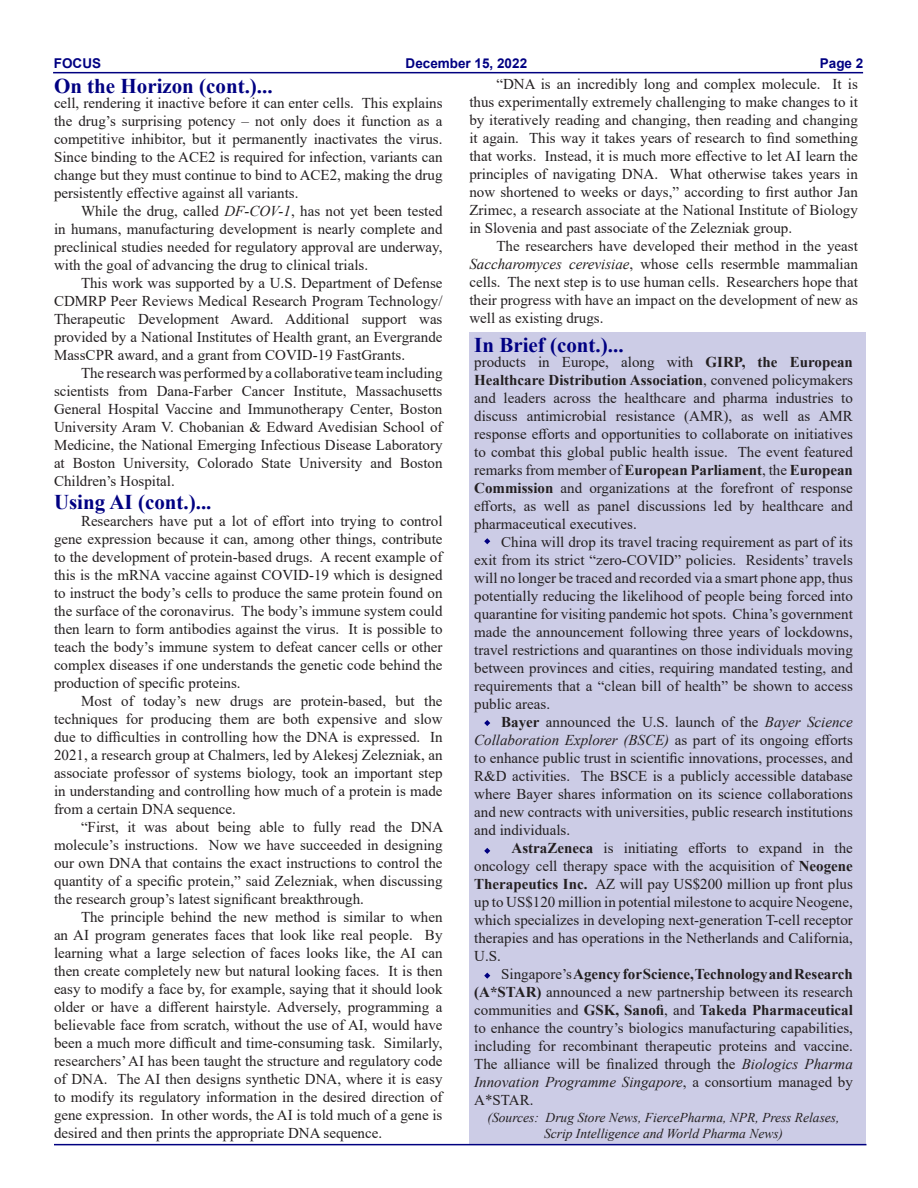
<style>
.page{position:relative;width:918px;height:1188px;background:#fff}
.page>*{position:absolute;margin:0;border:0;box-sizing:border-box;transform-origin:0 0}
.t1{font:700 21px "Times New Roman";color:#000082}
.t2{font:15px/18px "Times New Roman";color:#231f20;text-align:justify}
.t3{font:italic 13.5px/16.2px "Times New Roman";color:#231f20;text-align:center}
.t4{font:700 13.5px "Arial";color:#000082}
.s1{font-style:italic}
.s2{font-weight:700}
</style>
<div class="page">
<div style="left:469px;top:333px;width:396px;height:811px;background:#cccce6"></div>
<svg style="left:484px;top:848px;width:7px;height:6px"></svg>
<svg style="left:484px;top:538px;width:7px;height:7px"></svg>
<svg style="left:484px;top:972px;width:7px;height:7px"></svg>
<hr style="left:53px;top:72px;width:810px;height:1px;background:#000080">
<svg style="left:484px;top:720px;width:7px;height:6px"></svg>
<hr style="left:54px;top:1144px;width:812px;height:1px;background:#000080">
<p class="t4" style="left:54px;top:54px;width:49px">FOCUS</p>
<p class="t4" style="left:406px;top:54px;width:123px">December 15, 2022</p>
<p class="t4" style="left:820px;top:54px;width:45px">Page 2</p>
<p class="t1" style="left:54px;top:71px;width:220px">On the Horizon (cont.)...</p>
<p class="t2" style="left:54px;top:93px;width:390px">cell, rendering it inactive before it can enter cells. This explains the drug’s surprising potency – not only does it function as a competitive inhibitor, but it permanently inactivates the virus.<br>Since binding to the ACE2 is required for infection, variants can change but they must continue to bind to ACE2, making the drug persistently effective against all variants.</p>
<p class="t2" style="left:54px;top:201px;width:390px;text-indent:27px">While the drug, called <span class="s1">DF-COV-1</span>, has not yet been tested in humans, manufacturing development is nearly complete and preclinical studies needed for regulatory approval are underway, with the goal of advancing the drug to clinical trials.</p>
<p class="t2" style="left:54px;top:273px;width:390px;text-indent:27px">This work was supported by a U.S. Department of Defense CDMRP Peer Reviews Medical Research Program Technology/ Therapeutic Development Award. Additional support was provided by a National Institutes of Health grant, an Evergrande MassCPR award, and a grant from COVID-19 FastGrants.</p>
<p class="t2" style="left:54px;top:363px;width:390px;text-indent:27px">The research was performed by a collaborative team including scientists from Dana-Farber Cancer Institute, Massachusetts General Hospital Vaccine and Immunotherapy Center, Boston University Aram V. Chobanian &amp; Edward Avedisian School of Medicine, the National Emerging Infectious Disease Laboratory at Boston University, Colorado State University and Boston Children’s Hospital.</p>
<p class="t2" style="left:54px;top:512px;width:390px;text-indent:27px">Researchers have put a lot of effort into trying to control gene expression because it can, among other things, contribute to the development of protein-based drugs. A recent example of this is the mRNA vaccine against COVID-19 which is designed to instruct the body’s cells to produce the same protein found on the surface of the coronavirus. The body’s immune system could then learn to form antibodies against the virus. It is possible to teach the body’s immune system to defeat cancer cells or other complex diseases if one understands the genetic code behind the production of specific proteins.</p>
<p class="t2" style="left:54px;top:692px;width:390px;text-indent:27px">Most of today’s new drugs are protein-based, but the techniques for producing them are both expensive and slow due to difficulties in controlling how the DNA is expressed. In 2021, a research group at Chalmers, led by Alekesj Zelezniak, an associate professor of systems biology, took an important step in understanding and controlling how much of a protein is made from a certain DNA sequence.</p>
<p class="t2" style="left:54px;top:818px;width:391px;text-indent:27px">“First, it was about being able to fully read the DNA molecule’s instructions. Now we have succeeded in designing our own DNA that contains the exact instructions to control the quantity of a specific protein,” said Zelezniak, when discussing the research group’s latest significant breakthrough.</p>
<p class="t2" style="left:54px;top:908px;width:390px;text-indent:27px">The principle behind the new method is similar to when an AI program generates faces that look like real people. By learning what a large selection of faces looks like, the AI can then create completely new but natural looking faces. It is then easy to modify a face by, for example, saying that it should look older or have a different hairstyle. Adversely, programming a believable face from scratch, without the use of AI, would have been a much more difficult and time-consuming task. Similarly, researchers’ AI has been taught the structure and regulatory code of DNA. The AI then designs synthetic DNA, where it is easy to modify its regulatory information in the desired direction of gene expression. In other words, the AI is told much of a gene is desired and then prints the appropriate DNA sequence.</p>
<p class="t1" style="left:54px;top:486px;width:159px">Using AI (cont.)...</p>
<p class="t2" style="left:469px;top:74px;width:390px;text-indent:27px">“DNA is an incredibly long and complex molecule. It is thus experimentally extremely challenging to make changes to it by iteratively reading and changing, then reading and changing it again. This way it takes years of research to find something that works. Instead, it is much more effective to let AI learn the principles of navigating DNA. What otherwise takes years in now shortened to weeks or days,” according to first author Jan Zrimec, a research associate at the National Institute of Biology in Slovenia and past associate of the Zelezniak group.</p>
<p class="t2" style="left:469px;top:236px;width:390px;text-indent:27px">The researchers have developed their method in the yeast <span class="s1">Saccharomyces cerevisiae</span>, whose cells resermble mammalian cells. The next step is to use human cells. Researchers hope that their progress with have an impact on the development of new as well as existing drugs.</p>
<p class="t2" style="left:474px;top:353px;width:380px">products in Europe, along with <span class="s2">GIRP, the European Healthcare Distribution Association</span>, convened policymakers and leaders across the healthcare and pharma industries to discuss antimicrobial resistance (AMR), as well as AMR response efforts and opportunities to collaborate on initiatives to combat this global public health issue. The event featured remarks from member of <span class="s2">European Parliament</span>, the <span class="s2">European Commission</span> and organizations at the forefront of response efforts, as well as panel discussions led by healthcare and pharmaceutical executives.</p>
<p class="t2" style="left:474px;top:533px;width:380px;text-indent:27px">China will drop its travel tracing requirement as part of its exit from its strict “zero-COVID” policies. Residents’ travels will no longer be traced and recorded via a smart phone app, thus potentially reducing the likelihood of people being forced into quarantine for visiting pandemic hot spots. China’s government made the announcement following three years of lockdowns, travel restrictions and quarantines on those individuals moving between provinces and cities, requiring mandated testing, and requirements that a “clean bill of health” be shown to access public areas.</p>
<p class="t2" style="left:474px;top:713px;width:380px;text-indent:27px"><span class="s2">Bayer</span> announced the U.S. launch of the <span class="s1">Bayer Science Collaboration Explorer (BSCE)</span> as part of its ongoing efforts to enhance public trust in scientific innovations, processes, and R&amp;D activities. The BSCE is a publicly accessible database where Bayer shares information on its science collaborations and new contracts with universities, public research institutions and individuals.</p>
<p class="t2" style="left:474px;top:839px;width:380px;text-indent:37px"><span class="s2">AstraZeneca</span> is initiating efforts to expand in the oncology cell therapy space with the acquisition of <span class="s2">Neogene Therapeutics Inc.</span> AZ will pay US$200 million up front plus up to US$120 million in potential milestone to acquire Neogene, which specializes in developing next-generation T-cell receptor therapies and has operations in the Netherlands and California, U.S.</p>
<p class="t2" style="left:474px;top:965px;width:380px;text-indent:27px">Singapore’s <span class="s2">Agency for Science, Technology and Research (A*STAR)</span> announced a new partnership between its research communities and <span class="s2">GSK, Sanofi</span>, and <span class="s2">Takeda Pharmaceutical </span>to enhance the country’s biologics manufacturing capabilities, including for recombinant therapeutic proteins and vaccine.<br>The alliance will be finalized through the <span class="s1">Biologics Pharma Innovation Programme Singapore</span>, a consortium managed by A*STAR.</p>
<p class="t3" style="left:488px;top:1109px;width:353px">(Sources: Drug Store News, FiercePharma, NPR, Press Relases,<br>Scrip Intelligence and World Pharma News)</p>
<p class="t1" style="left:474px;top:330px;width:151px">In Brief (cont.)...</p>
</div>
